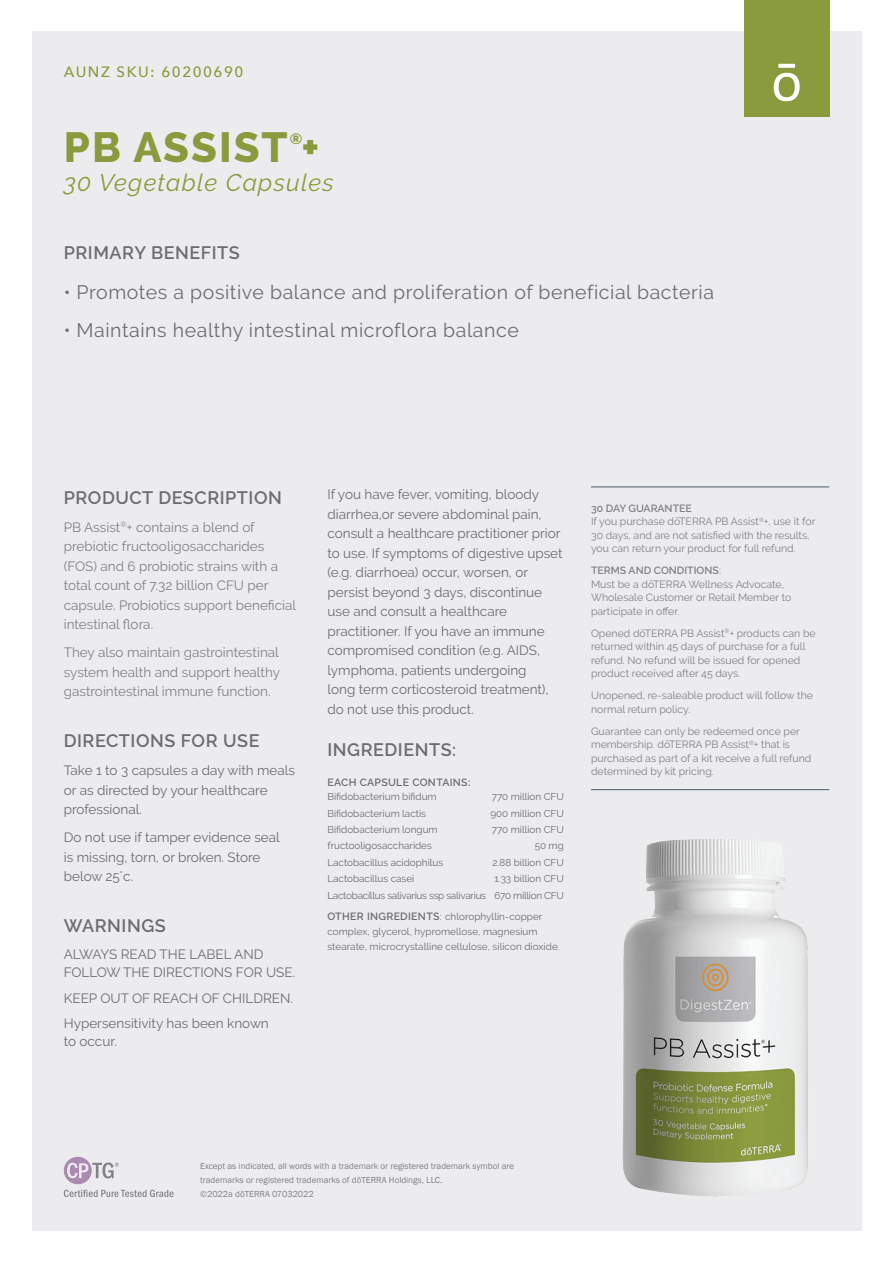
<style>
.page{position:relative;width:893px;height:1263px;background:#fff}
.page>*{position:absolute;margin:0;border:0;box-sizing:border-box;transform-origin:0 0}
.t1{font:800 42px "Raleway";letter-spacing:.05em;color:#899b3d}
.t2{font:italic 24px "Raleway";letter-spacing:.05em;color:#899b3d}
.t3{font:19.5px "Raleway";letter-spacing:.03em;color:#6c6d70}
.t4{font:600 18px "Raleway";letter-spacing:.03em;color:#6c6d70}
.t5{font:500 15px "Avenir Next";letter-spacing:.1em;color:#899b3d}
.t6{font:800 14.85px "Raleway";color:#899b3d}
.t7{font:13.5px/19.5px "Raleway";color:#6c6d70}
.t8{font:13.5px/19.5px "Raleway";color:#808285}
.t9{font:10.5px/13.5px "Raleway";color:#808285}
.t10{font:600 10.5px "Raleway";letter-spacing:.03em;color:#6c6d70}
.t11{font:9.9px/15px "Raleway";color:#6c6d70}
.t12{font:9.9px/16.4px "Raleway";letter-spacing:-.025em;color:#6c6d70;text-align:right}
.t13{font:9px/14.1px "Franklin Gothic";color:#808285}
.s1{font-weight:600;font-size:10.5px}
.s2{font-size:10.5px}
.s3{font-weight:600}
</style>
<div class="page">
<div style="left:32px;top:32px;width:829px;height:1199px;background:#ececee"></div>
<div style="left:744px;top:0;width:85px;height:116px;background:#899b3d"></div>
<svg style="left:774px;top:64px;width:26px;height:37px"></svg>
<svg style="left:64px;top:1157px;width:110px;height:40px"></svg>
<img style="left:622px;top:794px;width:240px;height:437px">
<hr style="left:591px;top:487px;width:238px;height:1px;background:#4c5969">
<hr style="left:591px;top:789px;width:238px;height:1px;background:#4c5969">
<p class="t5" style="left:64px;top:59px;width:181px">AUNZ SKU: 60200690</p>
<h1 class="t1" style="left:64px;top:123px;width:257px">PB ASSIST +</h1>
<p class="t6" style="left:290px;top:131px;width:14px">®</p>
<h2 class="t2" style="left:64px;top:169px;width:271px">30 Vegetable Capsules</h2>
<h3 class="t4" style="left:64px;top:243px;width:178px">PRIMARY BENEFITS</h3>
<h3 class="t3" style="left:64px;top:281px;width:652px">• Promotes a positive balance and proliferation of beneficial bacteria</h3>
<h3 class="t3" style="left:64px;top:318px;width:456px">• Maintains healthy intestinal microflora balance</h3>
<h3 class="t4" style="left:64px;top:487px;width:220px">PRODUCT DESCRIPTION</h3>
<p class="t8" style="left:64px;top:517px;width:234px">PB Assist<sup>®</sup>+ contains a blend of prebiotic fructooligosaccharides (FOS) and 6 probiotic strains with a total count of 7.32 billion CFU per capsule. Probiotics support beneficial intestinal flora.</p>
<p class="t8" style="left:64px;top:643px;width:218px;text-align:justify">They also maintain gastrointestinal system health and support healthy gastrointestinal immune function.</p>
<h3 class="t4" style="left:64px;top:730px;width:197px">DIRECTIONS FOR USE</h3>
<p class="t7" style="left:64px;top:761px;width:233px">Take 1 to 3 capsules a day with meals or as directed by your healthcare professional.</p>
<p class="t7" style="left:64px;top:828px;width:218px">Do not use if tamper evidence seal is missing, torn, or broken. Store below 25˚c.</p>
<h3 class="t4" style="left:64px;top:915px;width:104px">WARNINGS</h3>
<p class="t7" style="left:64px;top:945px;width:233px;line-height:18px">ALWAYS READ THE LABEL AND<br>FOLLOW THE DIRECTIONS FOR USE.</p>
<p class="t7" style="left:64px;top:986px;width:231px;line-height:24.5px">KEEP OUT OF REACH OF CHILDREN.<br>Hypersensitivity has been known</p>
<p class="t7" style="left:64px;top:1031px;width:55px">to occur.</p>
<p class="t7" style="left:327px;top:485px;width:237px">If you have fever, vomiting, bloody diarrhea,or severe abdominal pain, consult a healthcare practitioner prior to use. If symptoms of digestive upset (e.g. diarrhoea) occur, worsen, or persist beyond 3 days, discontinue use and consult a healthcare practitioner. If you have an immune compromised condition (e.g. AIDS, lymphoma, patients undergoing<br>long term corticosteroid treatment), do not use this product.</p>
<h3 class="t4" style="left:327px;top:740px;width:130px">INGREDIENTS:</h3>
<p class="t10" style="left:327px;top:776px;width:144px">EACH CAPSULE CONTAINS:</p>
<p class="t11" style="left:327px;top:789px;width:111px">Bifidobacterium bifidum</p>
<p class="t11" style="left:492px;top:789px;width:74px">770 million CFU</p>
<p class="t11" style="left:327px;top:805px;width:100px">Bifidobacterium lactis</p>
<p class="t11" style="left:490px;top:805px;width:75px">900 million CFU</p>
<p class="t11" style="left:327px;top:822px;width:112px">Bifidobacterium longum</p>
<p class="t11" style="left:492px;top:822px;width:74px">770 million CFU</p>
<p class="t11" style="left:327px;top:838px;width:106px">fructooligosaccharides</p>
<p class="t11" style="left:535px;top:838px;width:31px">50 mg</p>
<p class="t11" style="left:327px;top:855px;width:117px">Lactobacillus acidophilus</p>
<p class="t11" style="left:492px;top:855px;width:73px">2.88 billion CFU</p>
<p class="t11" style="left:327px;top:871px;width:89px">Lactobacillus casei</p>
<p class="t12" style="left:327px;top:870px;width:238px">1.33 billion CFU<br>Lactobacillus salivarius ssp salivarius 670 million CFU</p>
<p class="t11" style="left:327px;top:909px;width:234px"><span class="s1">OTHER INGREDIENTS</span><span class="s2">:</span> chlorophyllin-copper complex, glycerol, hypromellose, magnesium stearate, microcrystalline cellulose, silicon dioxide.</p>
<p class="t9" style="left:591px;top:501px;width:226px"><span class="s3">30 DAY GUARANTEE<br></span>If you purchase dōTERRA PB Assist<sup>®</sup>+, use it for 30 days, and are not satisfied with the results, you can return your product for full refund.</p>
<p class="t9" style="left:591px;top:563px;width:202px"><span class="s3">TERMS AND CONDITIONS</span>:<br>Must be a dōTERRA Wellness Advocate,<br>Wholesale Customer or Retail Member to participate in offer.</p>
<p class="t9" style="left:591px;top:626px;width:226px">Opened dōTERRA PB Assist<sup>®</sup>+ products can be returned within 45 days of purchase for a full refund. No refund will be issued for opened product received after 45 days.</p>
<p class="t9" style="left:591px;top:688px;width:223px">Unopened, re-saleable product will follow the normal return policy.</p>
<p class="t9" style="left:591px;top:724px;width:222px">Guarantee can only be redeemed once per membership. dōTERRA PB Assist<sup>®</sup>+ that is purchased as part of a kit receive a full refund determined by kit pricing.</p>
<p class="t13" style="left:200px;top:1159px;width:315px">Except as indicated, all words with a trademark or registered trademark symbol are trademarks or registered trademarks of dōTERRA Holdings, LLC.<br>©2022a dōTERRA 07032022</p>
</div>
